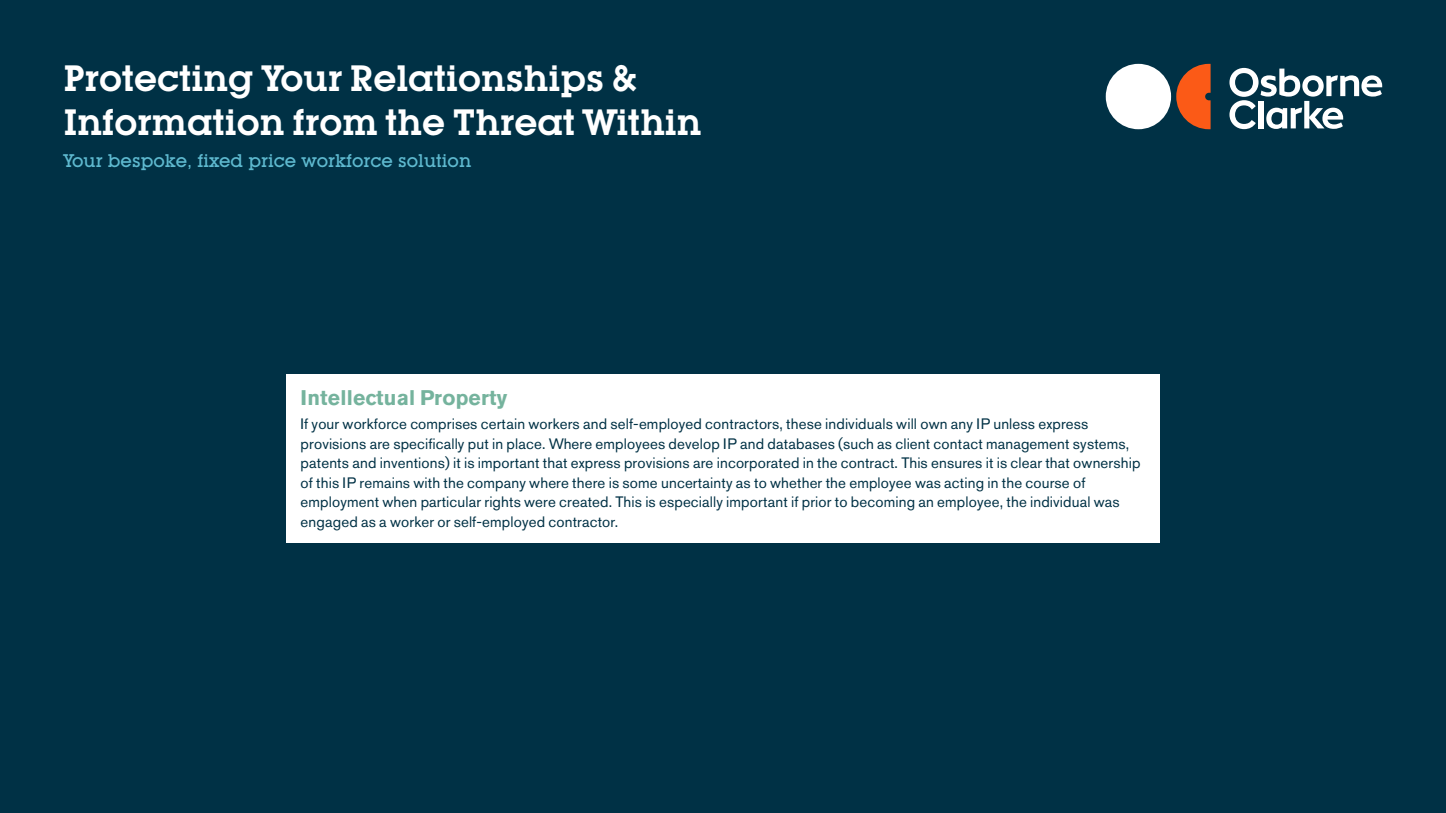
<style>
.page{position:relative;width:1446px;height:813px;background:#fff}
.page>*{position:absolute;margin:0;border:0;box-sizing:border-box;transform-origin:0 0}
.t1{font:600 36px/43.2px "Lubalin Graph IT Cby BT";color:#fff}
.t2{font:700 21px "Akzidenz Grotesk BE";letter-spacing:.01em;color:#75b39d}
.t3{font:500 18px "Lubalin Graph IT Cby BT";color:#5eb9cf}
.t4{font:15px/19.5px "Akzidenz Grotesk BE";letter-spacing:.01em;color:#003145}
</style>
<div class="page">
<div style="left:0;top:0;width:1446px;height:812px;background:#003145"></div>
<div style="left:1106px;top:64px;width:65px;height:65px;background:#fff;border-radius:50%"></div>
<svg style="left:1176px;top:64px;width:34px;height:65px"></svg>
<svg style="left:1229px;top:68px;width:153px;height:61px"></svg>
<div style="left:286px;top:374px;width:873px;height:168px;background:#fff"></div>
<h1 class="t1" style="left:64px;top:57px;width:639px">Protecting Your Relationships &amp;<br>Information from the Threat Within</h1>
<p class="t3" style="left:64px;top:150px;width:409px">Your bespoke, fixed price workforce solution</p>
<h2 class="t2" style="left:301px;top:385px;width:208px">Intellectual Property</h2>
<p class="t4" style="left:301px;top:413px;width:841px">If your workforce comprises certain workers and self-employed contractors, these individuals will own any IP unless express provisions are specifically put in place. Where employees develop IP and databases (such as client contact management systems, patents and inventions) it is important that express provisions are incorporated in the contract. This ensures it is clear that ownership of this IP remains with the company where there is some uncertainty as to whether the employee was acting in the course of employment when particular rights were created. This is especially important if prior to becoming an employee, the individual was engaged as a worker or self-employed contractor.</p>
</div>
